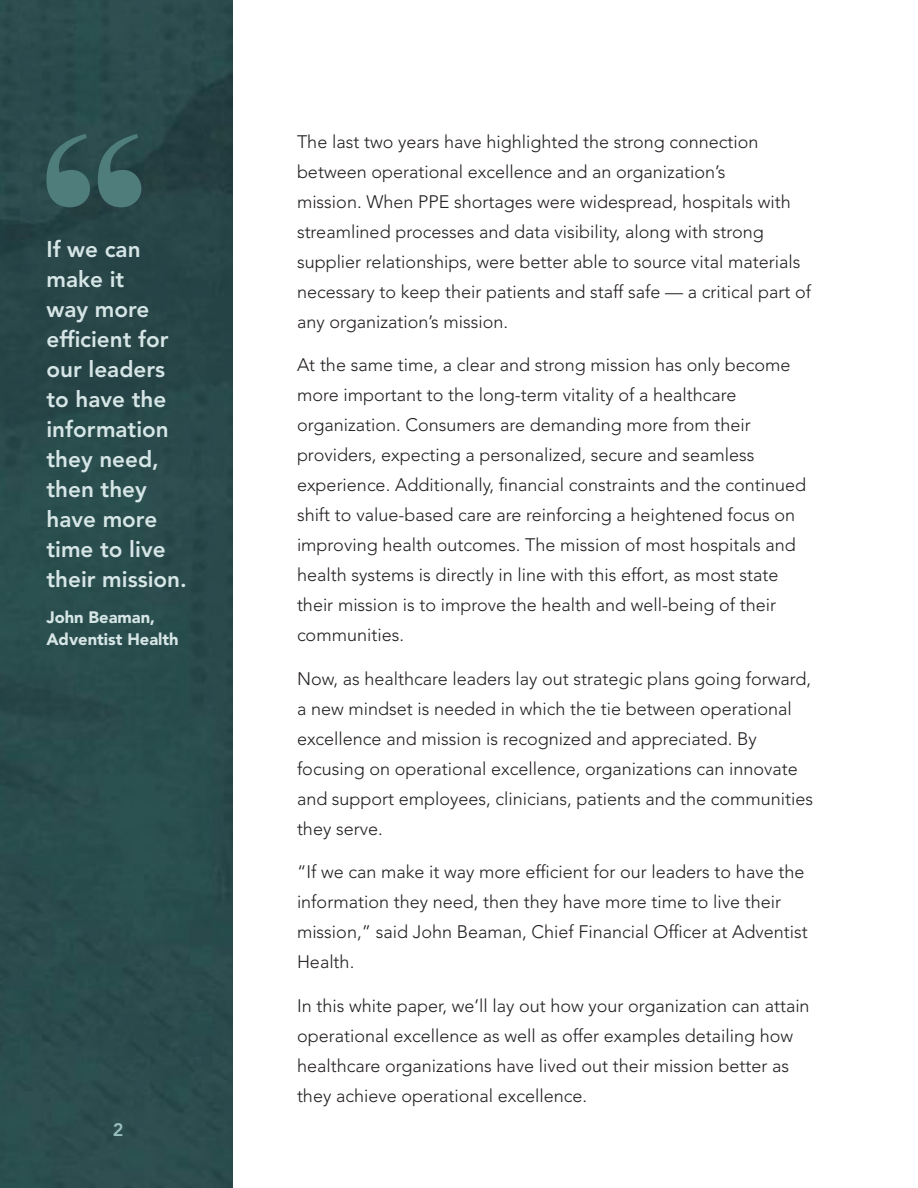
<style>
.page{position:relative;width:918px;height:1188px;background:#fff}
.page>*{position:absolute;margin:0;border:0;box-sizing:border-box;transform-origin:0 0}
.Oracle_body{font:800 22.5px/30px "Avenir LT Std";color:#d6e5e5}
.Oracle_body-2{font:300 18px/30px "Avenir LT Std";color:#231f20}
.Oracle_body-3{font:800 18px "Avenir LT Std";color:#99bfbf}
.Oracle_body-4{font:900 16.5px/22.5px "Avenir LT Std";color:#d6e5e5}
</style>
<div class="page">
<img style="left:0;top:0;width:233px;height:1188px">
<svg style="left:46px;top:134px;width:95px;height:73px;background:#3b6262"></svg>
<p class="Oracle_body" style="left:46px;top:234px;width:142px">If we can make it<br>way more efficient for our leaders to have the information they need, then they have more time to live their mission.</p>
<p class="Oracle_body-4" style="left:46px;top:606px;width:134px">John Beaman,<br>Adventist Health</p>
<p class="Oracle_body-3" style="left:113px;top:1119px;width:12px">2</p>
<p class="Oracle_body-2" style="left:297px;top:126px;width:516px">The last two years have highlighted the strong connection between operational excellence and an organization’s<br>mission. When PPE shortages were widespread, hospitals with streamlined processes and data visibility, along with strong supplier relationships, were better able to source vital materials necessary to keep their patients and staff safe — a critical part of any organization’s mission.</p>
<p class="Oracle_body-2" style="left:297px;top:350px;width:511px">At the same time, a clear and strong mission has only become more important to the long-term vitality of a healthcare organization. Consumers are demanding more from their providers, expecting a personalized, secure and seamless experience. Additionally, financial constraints and the continued shift to value-based care are reinforcing a heightened focus on improving health outcomes. The mission of most hospitals and health systems is directly in line with this effort, as most state their mission is to improve the health and well-being of their communities.</p>
<p class="Oracle_body-2" style="left:297px;top:663px;width:518px">Now, as healthcare leaders lay out strategic plans going forward, a new mindset is needed in which the tie between operational excellence and mission is recognized and appreciated. By focusing on operational excellence, organizations can innovate and support employees, clinicians, patients and the communities they serve.</p>
<p class="Oracle_body-2" style="left:297px;top:857px;width:512px">“If we can make it way more efficient for our leaders to have the information they need, then they have more time to live their mission,” said John Beaman, Chief Financial Officer at Adventist Health.</p>
<p class="Oracle_body-2" style="left:297px;top:990px;width:514px">In this white paper, we’ll lay out how your organization can attain operational excellence as well as offer examples detailing how healthcare organizations have lived out their mission better as they achieve operational excellence.</p>
</div>
